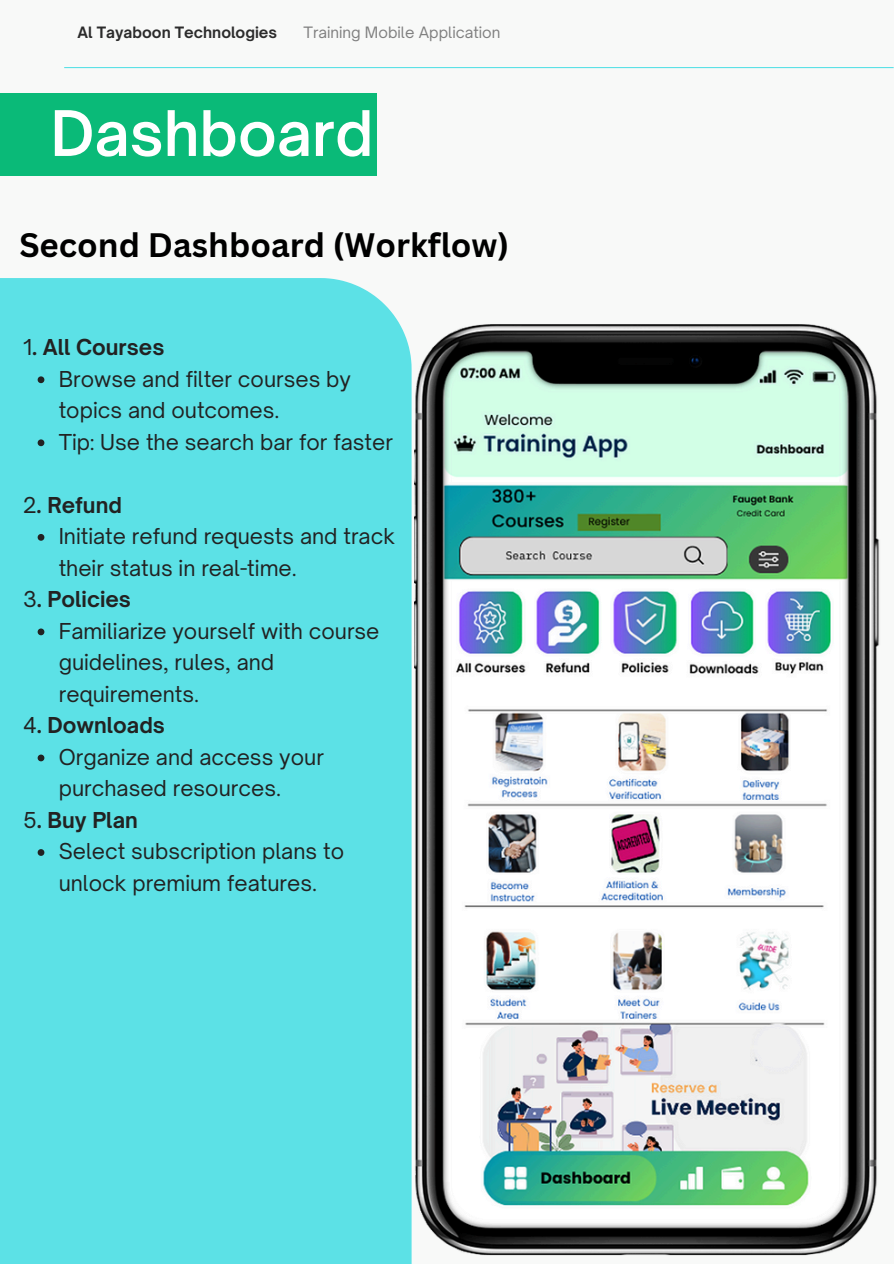
<style>
.page{position:relative;width:894px;height:1264px;background:#fff}
.page>*{position:absolute;margin:0;border:0;box-sizing:border-box;transform-origin:0 0}
.t1{font:600 60px "Open Sauce One";color:#fff}
.t2{font:700 33px "Canva Sans";color:#000}
.t3{font:21px/31.5px "Open Sauce One";color:#222}
.t4{font:700 21px "Open Sauce One";color:#222}
.t5{font:15px "Open Sauce One";color:#808080}
.t6{font:700 15px "Open Sauce One";color:#2b2b2b}
.s1{font-weight:400}
</style>
<div class="page">
<div style="left:0;top:0;width:893px;height:1263px;background:#f8f9f8"></div>
<hr style="left:64px;top:67px;width:829px;height:1px;background:#5ce1e6">
<div style="left:0;top:93px;width:376px;height:82px;background:#0aba78"></div>
<div style="left:0;top:278px;width:411px;height:985px;background:#5ce1e6"></div>
<img style="left:415px;top:324px;width:465px;height:932px">
<svg style="left:38px;top:376px;width:6px;height:7px"></svg>
<svg style="left:38px;top:439px;width:6px;height:7px"></svg>
<svg style="left:38px;top:534px;width:6px;height:6px"></svg>
<svg style="left:38px;top:628px;width:6px;height:7px"></svg>
<svg style="left:38px;top:754px;width:6px;height:7px"></svg>
<svg style="left:38px;top:849px;width:6px;height:6px"></svg>
<h3 class="t6" style="left:78px;top:23px;width:201px">Al Tayaboon Technologies</h3>
<p class="t5" style="left:303px;top:23px;width:198px">Training Mobile Application</p>
<p class="t1" style="left:51px;top:96px;width:324px">Dashboard</p>
<h3 class="t2" style="left:19px;top:222px;width:491px">Second Dashboard (Workflow)</h3>
<h4 class="t4" style="left:23px;top:334px;width:143px"><span class="s1">1</span>. All Courses</h4>
<p class="t3" style="left:59px;top:363px;width:294px">Browse and filter courses by topics and outcomes.</p>
<p class="t3" style="left:59px;top:426px;width:336px">Tip: Use the search bar for faster</p>
<h1 class="t4" style="left:23px;top:491px;width:100px"><span class="s1">2</span>. Refund</h1>
<h2 class="t3" style="left:59px;top:520px;width:338px">Initiate refund requests and track their status in real-time.</h2>
<p class="t4" style="left:23px;top:586px;width:109px"><span class="s1">3</span>. Policies</p>
<p class="t3" style="left:59px;top:615px;width:322px">Familiarize yourself with course guidelines, rules, and requirements.</p>
<h3 class="t4" style="left:23px;top:712px;width:143px"><span class="s1">4</span>. Downloads</h3>
<p class="t3" style="left:59px;top:741px;width:267px">Organize and access your purchased resources.</p>
<p class="t4" style="left:23px;top:806px;width:116px"><span class="s1">5</span>. Buy Plan</p>
<h3 class="t3" style="left:59px;top:835px;width:287px">Select subscription plans to unlock premium features.</h3>
</div>
